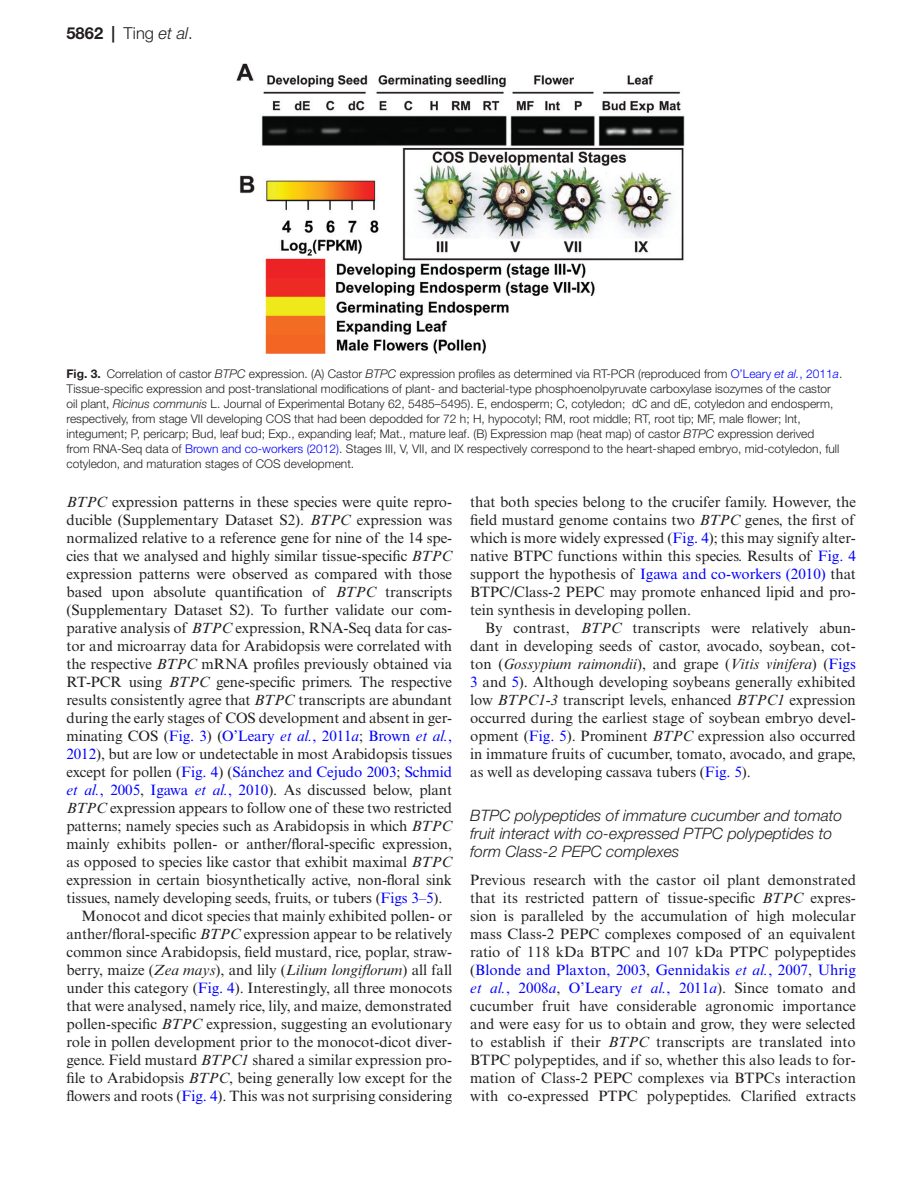
<style>
.page{position:relative;width:919px;height:1187px;background:#fff}
.page>*{position:absolute;margin:0;border:0;box-sizing:border-box;transform-origin:0 0}
.t1{font:700 16.5px "Helvetica Neue LT Std";color:#231f20}
.t2{font:italic 300 15.75px/18px "Helvetica Neue LT Std";color:#231f20}
.t3{font:15px/18px "Times New Roman MT Std";letter-spacing:-.005em;color:#231f20;text-align:justify}
.t4{font:15px "Times New Roman MT Std";letter-spacing:-.005em;color:#00f}
.t5{font:300 12px/15px "Helvetica Neue LT Std";color:#231f20}
.s1{font-weight:300}
.s2{font-weight:300;font-style:italic}
.s3{font-weight:700}
.s4{font-style:italic}
.s5{color:#00f}
.s6{font-style:italic;color:#00f}
.s7{color:#231f20}
</style>
<div class="page">
<img style="left:236px;top:63px;width:449px;height:291px">
<p class="t1" style="left:66px;top:23px;width:128px">5862 | <span class="s1">Ting</span> <span class="s2">et al</span><span class="s1">.</span></p>
<p class="t5" style="left:66px;top:366px;width:777px"><span class="s3">Fig. 3.</span> Correlation of castor <span class="s4">BTPC</span> expression. (A) Castor <span class="s4">BTPC</span> expression profiles as determined via RT-PCR (reproduced from <span class="s5">O’Leary</span> <span class="s6">et al.</span><span class="s5">, 2011</span><span class="s6">a</span>.<br>Tissue-specific expression and post-translational modifications of plant- and bacterial-type phosphoenolpyruvate carboxylase isozymes of the castor oil plant, <span class="s4">Ricinus communis</span> L. Journal of Experimental Botany 62, 5485–5495). E, endosperm; C, cotyledon; dC and dE, cotyledon and endosperm, respectively, from stage VII developing COS that had been depodded for 72 h; H, hypocotyl; RM, root middle; RT, root tip; MF, male flower; Int, integument; P, pericarp; Bud, leaf bud; Exp., expanding leaf; Mat., mature leaf. (B) Expression map (heat map) of castor <span class="s4">BTPC</span> expression derived<br>from RNA-Seq data of <span class="s5">Brown and co-workers (2012)</span>. Stages III, V, VII, and IX respectively correspond to the heart-shaped embryo, mid-cotyledon, full cotyledon, and maturation stages of COS development.</p>
<p class="t3" style="left:66px;top:493px;width:387px"><span class="s4">BTPC</span> expression patterns in these species were quite repro-</p>
<p class="t3" style="left:66px;top:511px;width:387px">ducible (Supplementary Dataset S2). <span class="s4">BTPC</span> expression was</p>
<p class="t3" style="left:66px;top:529px;width:387px">normalized relative to a reference gene for nine of the 14 spe-</p>
<p class="t3" style="left:66px;top:547px;width:387px">cies that we analysed and highly similar tissue-specific <span class="s4">BTPC</span></p>
<p class="t3" style="left:66px;top:565px;width:387px">expression patterns were observed as compared with those</p>
<p class="t3" style="left:66px;top:583px;width:387px">based upon absolute quantification of <span class="s4">BTPC</span> transcripts</p>
<p class="t3" style="left:66px;top:601px;width:387px">(Supplementary Dataset S2). To further validate our com-</p>
<p class="t3" style="left:66px;top:619px;width:387px">parative analysis of <span class="s4">BTPC</span> expression, RNA-Seq data for cas-</p>
<p class="t3" style="left:66px;top:637px;width:387px">tor and microarray data for Arabidopsis were correlated with</p>
<p class="t3" style="left:66px;top:655px;width:387px">the respective <span class="s4">BTPC</span> mRNA profiles previously obtained via</p>
<p class="t3" style="left:66px;top:673px;width:387px">RT-PCR using <span class="s4">BTPC</span> gene-specific primers. The respective</p>
<p class="t3" style="left:66px;top:691px;width:387px">results consistently agree that <span class="s4">BTPC</span> transcripts are abundant</p>
<p class="t3" style="left:66px;top:709px;width:387px">during the early stages of COS development and absent in ger-</p>
<p class="t4" style="left:66px;top:727px;width:387px"><span class="s7">minating COS (</span>Fig. 3<span class="s7">) (</span>O’Leary <span class="s4">et al.</span>, 2011<span class="s4">a</span><span class="s7">;</span> Brown <span class="s4">et al.</span>,</p>
<p class="t3" style="left:66px;top:745px;width:387px"><span class="s5">2012</span>), but are low or undetectable in most Arabidopsis tissues</p>
<p class="t4" style="left:66px;top:763px;width:387px"><span class="s7">except for pollen (</span>Fig. 4<span class="s7">) (</span>Sánchez and Cejudo 2003<span class="s7">;</span> Schmid</p>
<p class="t3" style="left:66px;top:781px;width:387px"><span class="s6">et al.</span><span class="s5">, 2005</span>, <span class="s5">Igawa</span> <span class="s6">et al.</span><span class="s5">, 2010</span>). As discussed below, plant</p>
<p class="t3" style="left:66px;top:799px;width:387px"><span class="s4">BTPC</span> expression appears to follow one of these two restricted</p>
<p class="t3" style="left:66px;top:817px;width:387px">patterns; namely species such as Arabidopsis in which <span class="s4">BTPC</span></p>
<p class="t3" style="left:66px;top:835px;width:387px">mainly exhibits pollen- or anther/floral-specific expression,</p>
<p class="t3" style="left:66px;top:853px;width:387px">as opposed to species like castor that exhibit maximal <span class="s4">BTPC</span></p>
<p class="t3" style="left:66px;top:871px;width:387px">expression in certain biosynthetically active, non-floral sink</p>
<p class="t3" style="left:66px;top:889px;width:377px">tissues, namely developing seeds, fruits, or tubers (<span class="s5">Figs 3–5</span>).</p>
<p class="t3" style="left:81px;top:907px;width:372px">Monocot and dicot species that mainly exhibited pollen- or</p>
<p class="t3" style="left:66px;top:925px;width:387px">anther/floral-specific <span class="s4">BTPC</span> expression appear to be relatively</p>
<p class="t3" style="left:66px;top:943px;width:387px">common since Arabidopsis, field mustard, rice, poplar, straw-</p>
<p class="t3" style="left:66px;top:961px;width:387px">berry, maize (<span class="s4">Zea mays</span>), and lily (<span class="s4">Lilium longiflorum</span>) all fall</p>
<p class="t3" style="left:66px;top:979px;width:387px">under this category (<span class="s5">Fig. 4</span>). Interestingly, all three monocots</p>
<p class="t3" style="left:66px;top:997px;width:387px">that were analysed, namely rice, lily, and maize, demonstrated</p>
<p class="t3" style="left:66px;top:1015px;width:387px">pollen-specific <span class="s4">BTPC</span> expression, suggesting an evolutionary</p>
<p class="t3" style="left:66px;top:1033px;width:387px">role in pollen development prior to the monocot-dicot diver-</p>
<p class="t3" style="left:66px;top:1051px;width:387px">gence. Field mustard <span class="s4">BTPC1</span> shared a similar expression pro-</p>
<p class="t3" style="left:66px;top:1069px;width:387px">file to Arabidopsis <span class="s4">BTPC</span>, being generally low except for the</p>
<p class="t3" style="left:66px;top:1087px;width:387px">flowers and roots (<span class="s5">Fig. 4</span>). This was not surprising considering</p>
<p class="t3" style="left:470px;top:493px;width:387px">that both species belong to the crucifer family. However, the field mustard genome contains two <span class="s4">BTPC</span> genes, the first of which is more widely expressed (<span class="s5">Fig. 4</span>); this may signify alter&shy;native BTPC functions within this species. Results of <span class="s5">Fig. 4 </span>support the hypothesis of <span class="s5">Igawa and co-workers (2010)</span> that BTPC/Class-2 PEPC may promote enhanced lipid and pro&shy;tein synthesis in developing pollen.</p>
<p class="t3" style="left:470px;top:619px;width:387px;text-indent:15px">By contrast, <span class="s4">BTPC</span> transcripts were relatively abun&shy;dant in developing seeds of castor, avocado, soybean, cot&shy;ton (<span class="s4">Gossypium raimondii</span>), and grape (<span class="s4">Vitis vinifera</span>) (<span class="s5">Figs 3</span> and <span class="s5">5</span>). Although developing soybeans generally exhibited low <span class="s4">BTPC1-3</span> transcript levels, enhanced <span class="s4">BTPC1</span> expression occurred during the earliest stage of soybean embryo devel&shy;opment (<span class="s5">Fig. 5</span>). Prominent <span class="s4">BTPC</span> expression also occurred in immature fruits of cucumber, tomato, avocado, and grape, as well as developing cassava tubers (<span class="s5">Fig. 5</span>).</p>
<p class="t2" style="left:470px;top:805px;width:373px">BTPC polypeptides of immature cucumber and tomato fruit interact with co-expressed PTPC polypeptides to form Class-2 PEPC complexes</p>
<p class="t3" style="left:470px;top:871px;width:387px">Previous research with the castor oil plant demonstrated that its restricted pattern of tissue-specific <span class="s4">BTPC</span> expres&shy;sion is paralleled by the accumulation of high molecular mass Class-2 PEPC complexes composed of an equivalent ratio of 118 kDa BTPC and 107 kDa PTPC polypeptides (<span class="s5">Blonde and Plaxton, 2003</span>, <span class="s5">Gennidakis</span> <span class="s6">et al.</span><span class="s5">, 2007</span>, <span class="s5">Uhrig </span><span class="s6">et al.</span><span class="s5">, 2008</span><span class="s6">a</span>, <span class="s5">O’Leary</span> <span class="s6">et al.</span><span class="s5">, 2011</span><span class="s6">a</span>). Since tomato and cucumber fruit have considerable agronomic importance and were easy for us to obtain and grow, they were selected to establish if their <span class="s4">BTPC</span> transcripts are translated into BTPC polypeptides, and if so, whether this also leads to for&shy;mation of Class-2 PEPC complexes via BTPCs interaction with co-expressed PTPC polypeptides. Clarified extracts</p>
</div>
